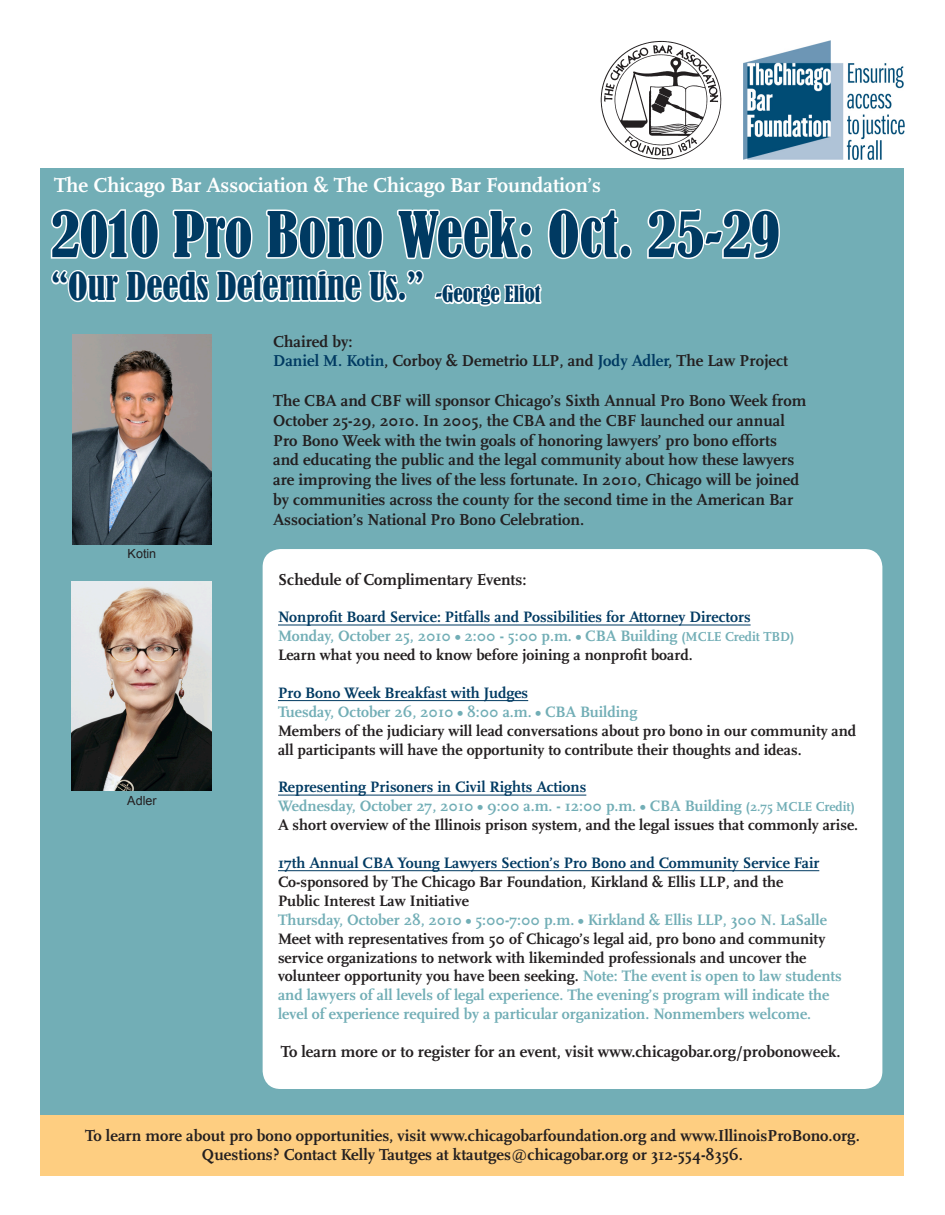
<style>
.page{position:relative;width:945px;height:1215px;background:#fff}
.page>*{position:absolute;margin:0;border:0;box-sizing:border-box;transform-origin:0 0}
.t1{font:condensed 58.5px "Bernard";color:#003a62}
.t2{font:condensed 36px "Bernard";color:#003a62}
.t3{font:700 21px "Scala";color:#fff}
.t4{font:condensed 21px "Bernard";color:#003a62}
.t5{font:700 16.5px/19.8px "Scala";color:#231f20}
.t6{font:700 15.75px/18.9px "Scala";color:#231f20}
.t7{font:700 15.75px/18.9px "Scala";color:#003a62}
.t8{font:700 15.75px "Scala";color:#72aeb6}
.t9{font:12.6px "Arial";color:#231f20}
.s1{color:#003a62}
.s2{color:#72aeb6}
.s3{font-size:13.5px;color:#72aeb6}
.s4{color:#231f20}
</style>
<div class="page">
<div style="left:40px;top:168px;width:864px;height:982px;background:#72aeb6"></div>
<svg style="left:647px;top:140px;width:134px;height:120px"></svg>
<div style="left:40px;top:1115px;width:864px;height:61px;background:#fece81"></div>
<img style="left:72px;top:581px;width:139px;height:210px">
<img style="left:72px;top:335px;width:140px;height:209px">
<img style="left:744px;top:41px;width:160px;height:118px">
<img style="left:601px;top:40px;width:120px;height:119px">
<svg style="left:50px;top:136px;width:584px;height:171px"></svg>
<div style="left:263px;top:549px;width:619px;height:540px;background:#fff;border-radius:18px"></div>
<hr style="left:278px;top:625px;width:473px;height:1px;background:#003a62">
<hr style="left:278px;top:700px;width:250px;height:1px;background:#003a62">
<hr style="left:278px;top:795px;width:308px;height:1px;background:#003a62">
<hr style="left:278px;top:870px;width:541px;height:1px;background:#003a62">
<h3 class="t3" style="left:54px;top:173px;width:549px">The Chicago Bar Association &amp; The Chicago Bar Foundation’s</h3>
<h1 class="t1" style="left:51px;top:200px;width:730px">!"#"$%&amp;'$(')'$*++,-$./01$!23!4</h1>
<h2 class="t2" style="left:51px;top:265px;width:374px">5.6&amp;$7++89$7+0+&amp;:;)+$&lt;91=</h2>
<h3 class="t4" style="left:436px;top:282px;width:106px">3&gt;+'&amp;?+$@A;'0</h3>
<p class="t9" style="left:128px;top:547px;width:30px">!"#$%</p>
<p class="t9" style="left:127px;top:794px;width:31px">&amp;'()*</p>
<p class="t5" style="left:273px;top:331px;width:517px">Chaired by:<br><span class="s1">Daniel M. Kotin</span>, Corboy &amp; Demetrio LLP, and <span class="s1">Jody Adler</span>, The Law Project</p>
<p class="t5" style="left:273px;top:391px;width:535px">The CBA and CBF will sponsor Chicago’s Sixth Annual Pro Bono Week from October 25-29, 2010. In 2005, the CBA and the CBF launched our annual Pro Bono Week with the twin goals of honoring lawyers’ pro bono efforts and educating the public and the legal community about how these lawyers are improving the lives of the less fortunate. In 2010, Chicago will be joined by communities across the county for the second time in the American Bar Association’s National Pro Bono Celebration.</p>
<p class="t5" style="left:278px;top:569px;width:250px">Schedule of Complimentary Events:</p>
<p class="t7" style="left:278px;top:608px;width:518px">Nonprofit Board Service: Pitfalls and Possibilities for Attorney Directors<br><span class="s2">Monday, October 25, 2010 • 2:00 - 5:00 p.m. • CBA Building</span> <span class="s3">(MCLE Credit TBD)<br></span><span class="s4">Learn what you need to know before joining a nonprofit board.</span></p>
<p class="t7" style="left:278px;top:683px;width:252px">Pro Bono Week Breakfast with Judges</p>
<p class="t8" style="left:278px;top:702px;width:361px">Tuesday, October 26, 2010 • 8:00 a.m. • CBA Building</p>
<p class="t6" style="left:278px;top:721px;width:580px">Members of the judiciary will lead conversations about pro bono in our community and all participants will have the opportunity to contribute their thoughts and ideas.</p>
<p class="t6" style="left:278px;top:778px;width:582px"><span class="s1">Representing Prisoners in Civil Rights Actions<br></span><span class="s2">Wednesday, October 27, 2010 • 9:00 a.m. - 12:00 p.m. • CBA Building</span> <span class="s3">(2.75 MCLE Credit)<br></span>A short overview of the Illinois prison system, and the legal issues that commonly arise.</p>
<p class="t7" style="left:278px;top:854px;width:543px">17th Annual CBA Young Lawyers Section’s Pro Bono and Community Service Fair</p>
<p class="t6" style="left:278px;top:872px;width:507px">Co-sponsored by The Chicago Bar Foundation, Kirkland &amp; Ellis LLP, and the<br>Public Interest Law Initiative</p>
<p class="t8" style="left:278px;top:910px;width:550px">Thursday, October 28, 2010 • 5:00-7:00 p.m. • Kirkland &amp; Ellis LLP, 300 N. LaSalle</p>
<p class="t6" style="left:278px;top:929px;width:565px">Meet with representatives from 50 of Chicago’s legal aid, pro bono and community service organizations to network with likeminded professionals and uncover the volunteer opportunity you have been seeking. <span class="s2">Note: The event is open to law students and lawyers of all levels of legal experience. The evening’s program will indicate the level of experience required by a particular organization. Nonmembers welcome.</span></p>
<p class="t5" style="left:281px;top:1042px;width:561px">To learn more or to register for an event, visit www.chicagobar.org/probonoweek.</p>
<p class="t5" style="left:85px;top:1125px;width:776px;text-align:center">To learn more about pro bono opportunities, visit www.chicagobarfoundation.org and www.IllinoisProBono.org.<br>Questions? Contact Kelly Tautges at ktautges@chicagobar.org or 312-554-8356.</p>
</div>
